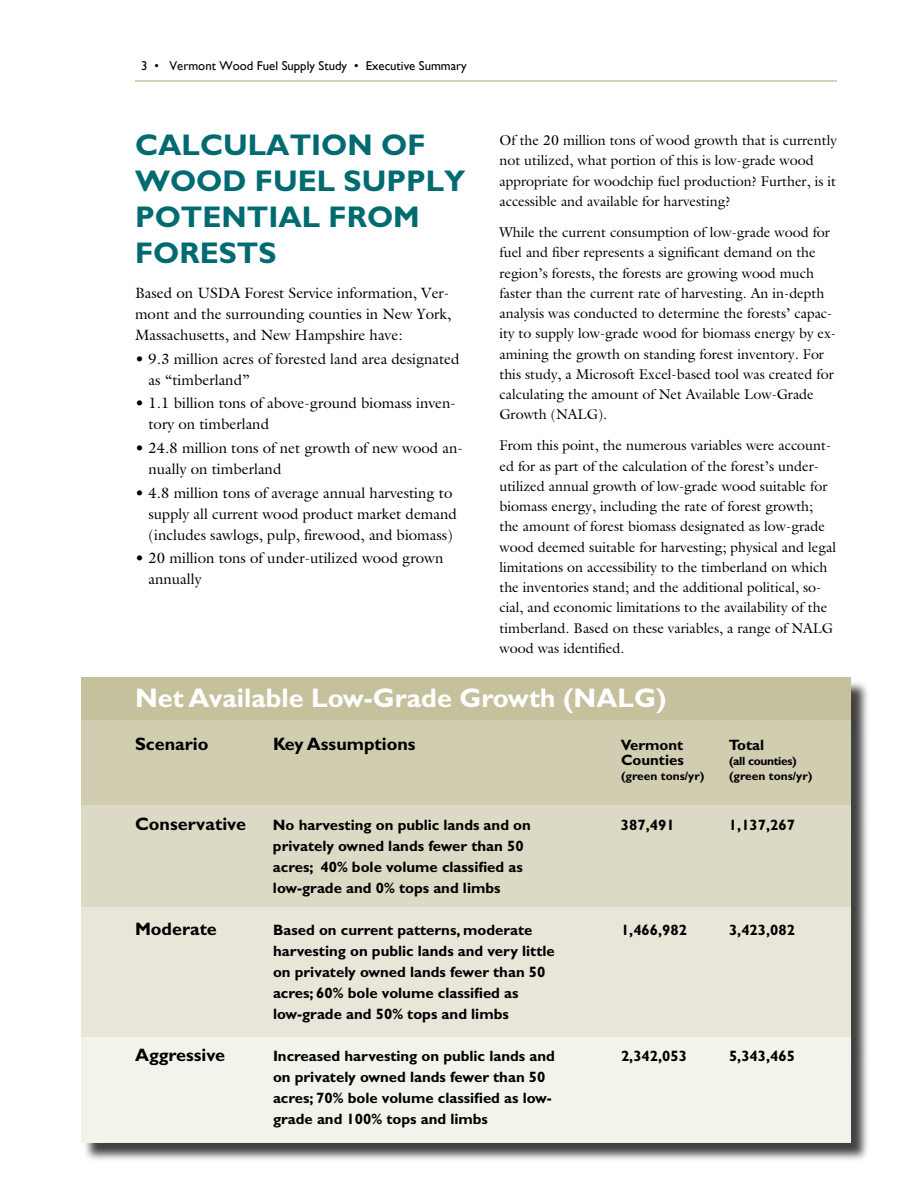
<style>
.page{position:relative;width:918px;height:1188px;background:#fff}
.page>*{position:absolute;margin:0;border:0;box-sizing:border-box;transform-origin:0 0}
.t1{font:700 30px/36px "Gill Sans Std";color:#006a71}
.t2{font:700 27px "Gill Sans Std";color:#fff}
.t3{font:700 18px "Gill Sans Std";color:#000}
.t4{font:700 15px/21px "Gill Sans Std";color:#000}
.t5{font:15px/21px "Galliard Std";color:#000}
.t6{font:14.25px/20.2px "Galliard Std";color:#000}
.t7{font:12.75px "Gill Sans";color:#000}
.t8{font:700 12px "Gill Sans Std";letter-spacing:-.02em;color:#000}
.s1{font-size:15px}
</style>
<div class="page">
<hr style="left:135px;top:80px;width:702px;height:2px;background:#c5c19d">
<div style="left:82px;top:678px;width:789px;height:486px;background:#000;opacity:.75"></div>
<div style="left:81px;top:711px;width:769px;height:98px;background:#d1cdb1"></div>
<div style="left:81px;top:678px;width:769px;height:42px;background:#c5c19d"></div>
<div style="left:81px;top:805px;width:769px;height:106px;background:#dcdac4"></div>
<div style="left:81px;top:907px;width:769px;height:141px;background:#e8e6d8"></div>
<div style="left:81px;top:1037px;width:769px;height:106px;background:#f3f3eb"></div>
<p class="t7" style="left:141px;top:59px;width:327px">3 • Vermont Wood Fuel Supply Study • Executive Summary</p>
<h1 class="t1" style="left:135px;top:127px;width:332px">Calculation of<br>Wood Fuel Supply<br>Potential from<br>Forests</h1>
<p class="t5" style="left:135px;top:282px;width:318px">Based on USDA Forest Service information, Ver&shy;mont and the surrounding counties in New York,<br>Massachusetts, and New Hampshire have:</p>
<p class="t5" style="left:148px;top:348px;width:313px;text-indent:-14px">• 9.3 million acres of forested land area designated as “timberland”</p>
<p class="t5" style="left:148px;top:393px;width:309px;text-indent:-14px">• 1.1 billion tons of above-ground biomass inven&shy;tory on timberland</p>
<p class="t5" style="left:148px;top:437px;width:316px;text-indent:-14px">• 24.8 million tons of net growth of new wood an&shy;nually on timberland</p>
<p class="t5" style="left:148px;top:482px;width:310px;text-indent:-14px">• 4.8 million tons of average annual harvesting to supply all current wood product market demand (includes sawlogs, pulp, firewood, and biomass)</p>
<p class="t5" style="left:148px;top:548px;width:296px;text-indent:-14px">• 20 million tons of under-utilized wood grown annually</p>
<p class="t6" style="left:500px;top:130px;width:339px">Of the 20 million tons of wood growth that is currently not utilized, what portion of this is low-grade wood appropriate for woodchip fuel production? Further, is it accessible and available for harvesting?</p>
<p class="t6" style="left:500px;top:222px;width:338px">While the current consumption of low-grade wood for fuel and fiber represents a significant demand on the region’s forests, the forests are growing wood much faster than the current rate of harvesting. An in-depth analysis was conducted to determine the forests’ capac&shy;ity to supply low-grade wood for biomass energy by ex&shy;amining the growth on standing forest inventory. For this study, a Microsoft Excel-based tool was created for calculating the amount of Net Available Low-Grade Growth (NALG).</p>
<p class="t6" style="left:500px;top:435px;width:338px">From this point, the numerous variables were account&shy;ed for as part of the calculation of the forest’s under&shy;utilized annual growth of low-grade wood suitable for biomass energy, including the rate of forest growth; the amount of forest biomass designated as low-grade wood deemed suitable for harvesting; physical and legal limitations on accessibility to the timberland on which the inventories stand; and the additional political, so&shy;cial, and economic limitations to the availability of the timberland. Based on these variables, a range of NALG wood was identified.</p>
<h2 class="t2" style="left:135px;top:682px;width:533px">Net Available Low-Grade Growth (NALG)</h2>
<p class="t3" style="left:135px;top:733px;width:75px">Scenario</p>
<p class="t3" style="left:273px;top:733px;width:144px">Key Assumptions</p>
<p class="t4" style="left:621px;top:734px;width:94px">Vermont T</p>
<p class="t4" style="left:737px;top:734px;width:29px">otal</p>
<p class="t4" style="left:621px;top:749px;width:64px">Counties</p>
<p class="t8" style="left:729px;top:754px;width:69px">(all counties)</p>
<p class="t8" style="left:621px;top:769px;width:85px">(green tons/yr)</p>
<p class="t8" style="left:729px;top:769px;width:85px">(green tons/yr)</p>
<p class="t3" style="left:135px;top:813px;width:132px">Conservative <span class="s1">N</span></p>
<p class="t4" style="left:286px;top:814px;width:247px">o harvesting on public lands and on</p>
<p class="t4" style="left:621px;top:814px;width:55px">387,491</p>
<p class="t4" style="left:729px;top:814px;width:68px">1,137,267</p>
<p class="t4" style="left:273px;top:835px;width:252px;text-align:justify">privately owned lands fewer than 50 acres; 40% bole volume classified as low-grade and 0% tops and limbs</p>
<p class="t3" style="left:135px;top:918px;width:83px">Moderate</p>
<p class="t4" style="left:273px;top:919px;width:261px">Based on current patterns, moderate</p>
<p class="t4" style="left:621px;top:919px;width:68px">1,466,982</p>
<p class="t4" style="left:729px;top:919px;width:68px">3,423,082</p>
<p class="t4" style="left:273px;top:940px;width:283px">harvesting on public lands and very little on privately owned lands fewer than 50 acres; 60% bole volume classified as low-grade and 50% tops and limbs</p>
<p class="t3" style="left:135px;top:1044px;width:92px">Aggressive</p>
<p class="t4" style="left:273px;top:1045px;width:283px">Increased harvesting on public lands and</p>
<p class="t4" style="left:621px;top:1045px;width:68px">2,342,053</p>
<p class="t4" style="left:729px;top:1045px;width:68px">5,343,465</p>
<p class="t4" style="left:273px;top:1066px;width:280px">on privately owned lands fewer than 50 acres; 70% bole volume classified as low&shy;grade and 100% tops and limbs</p>
</div>
